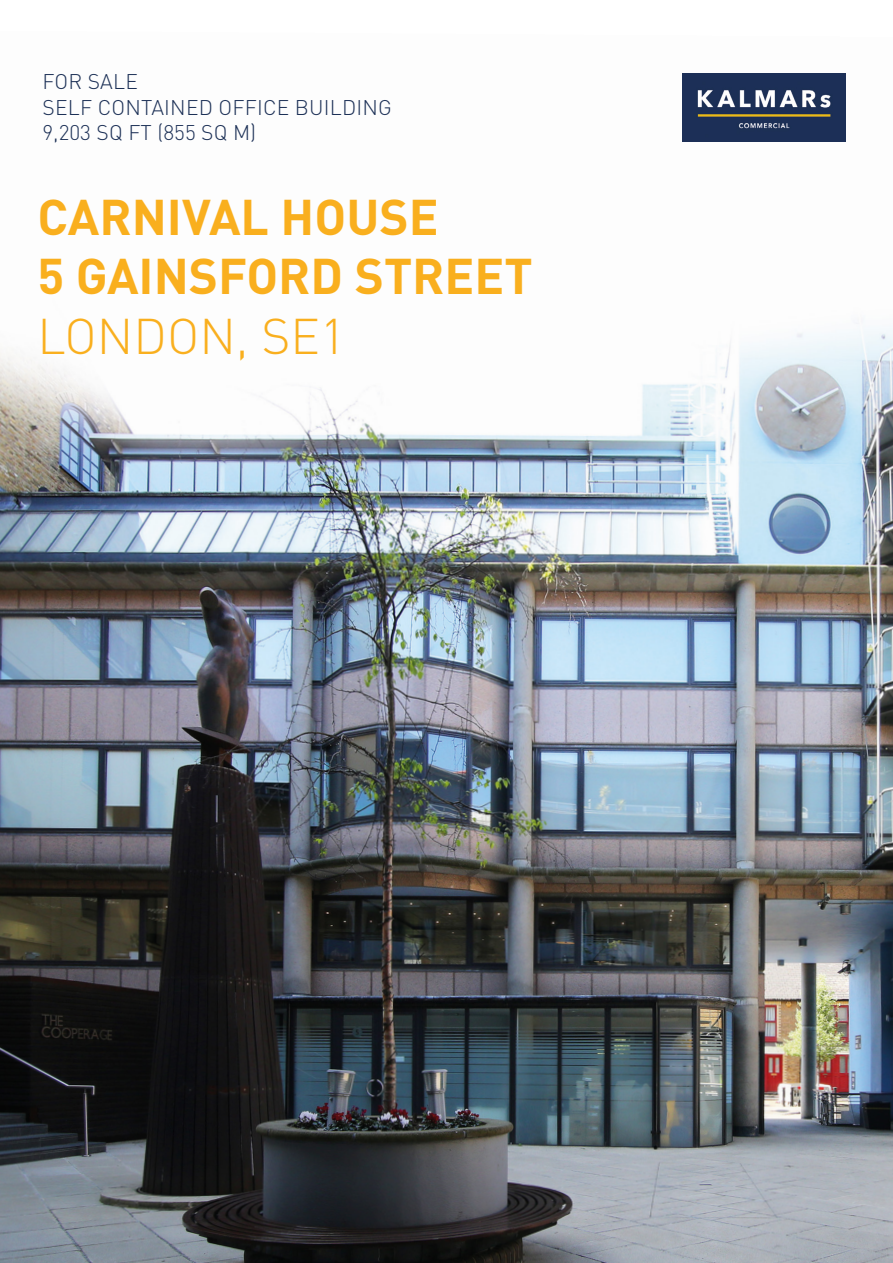
<style>
.page{position:relative;width:893px;height:1263px;background:#fff}
.page>*{position:absolute;margin:0;border:0;box-sizing:border-box;transform-origin:0 0}
.t1{font:700 49.5px/59.4px "DIN Pro";color:#f9af1e}
.t2{font:300 49.5px "DIN Pro";color:#f9af1e}
.t3{font:300 21px/25.2px "DIN Pro";letter-spacing:.01em;color:#1c3056}
</style>
<div class="page">
<img style="left:0;top:73px;width:893px;height:1190px">
<img style="left:682px;top:73px;width:163px;height:69px">
<p class="t3" style="left:43px;top:68px;width:351px">FOR SALE<br>SELF CONTAINED OFFICE BUILDING<br>9,203 SQ FT (855 SQ M)</p>
<h1 class="t1" style="left:38px;top:185px;width:497px">CARNIVAL HOUSE<br>5 GAINSFORD STREET</h1>
<h1 class="t2" style="left:38px;top:302px;width:309px">LONDON, SE1</h1>
</div>
